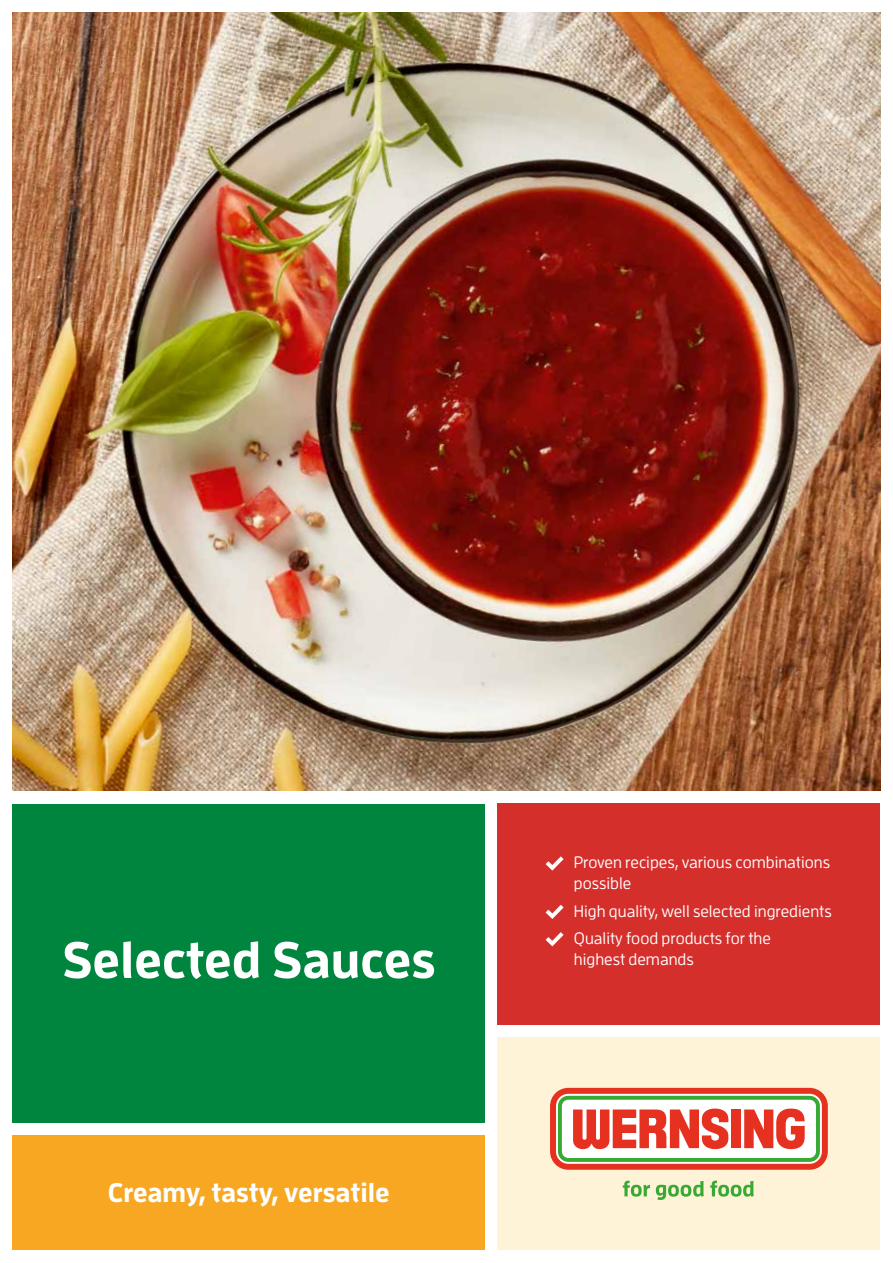
<style>
.page{position:relative;width:893px;height:1263px;background:#fff}
.page>*{position:absolute;margin:0;border:0;box-sizing:border-box;transform-origin:0 0}
.t1{font:700 51px "Enzo Pro";color:#fff}
.t2{font:700 26.85px "Enzo Pro";color:#fff}
.t3{font:500 16.5px/21px "Enzo Pro";color:#fff}
</style>
<div class="page">
<div style="left:13px;top:804px;width:472px;height:319px;background:#00853e"></div>
<div style="left:497px;top:804px;width:383px;height:221px;background:#d52f2c"></div>
<div style="left:13px;top:1135px;width:472px;height:115px;background:#f7a721"></div>
<div style="left:497px;top:1037px;width:383px;height:213px;background:#fff3d7"></div>
<img style="left:13px;top:13px;width:867px;height:778px">
<svg style="left:546px;top:856px;width:18px;height:15px"></svg>
<svg style="left:546px;top:905px;width:18px;height:14px"></svg>
<svg style="left:546px;top:932px;width:18px;height:14px"></svg>
<svg style="left:623px;top:1180px;width:27px;height:17px"></svg>
<svg style="left:656px;top:1181px;width:48px;height:19px"></svg>
<svg style="left:710px;top:1180px;width:44px;height:17px"></svg>
<svg style="left:550px;top:1088px;width:278px;height:82px;background:#dd9682"></svg>
<h1 class="t1" style="left:62px;top:928px;width:375px">Selected Sauces</h1>
<h2 class="t2" style="left:108px;top:1175px;width:283px">Creamy, tasty, versatile</h2>
<p class="t3" style="left:574px;top:852px;width:258px">Proven recipes, various combinations possible</p>
<p class="t3" style="left:574px;top:897px;width:259px;line-height:27.5px">High quality, well selected ingredients<br>Quality food products for the</p>
<p class="t3" style="left:574px;top:948px;width:121px">highest demands</p>
</div>
